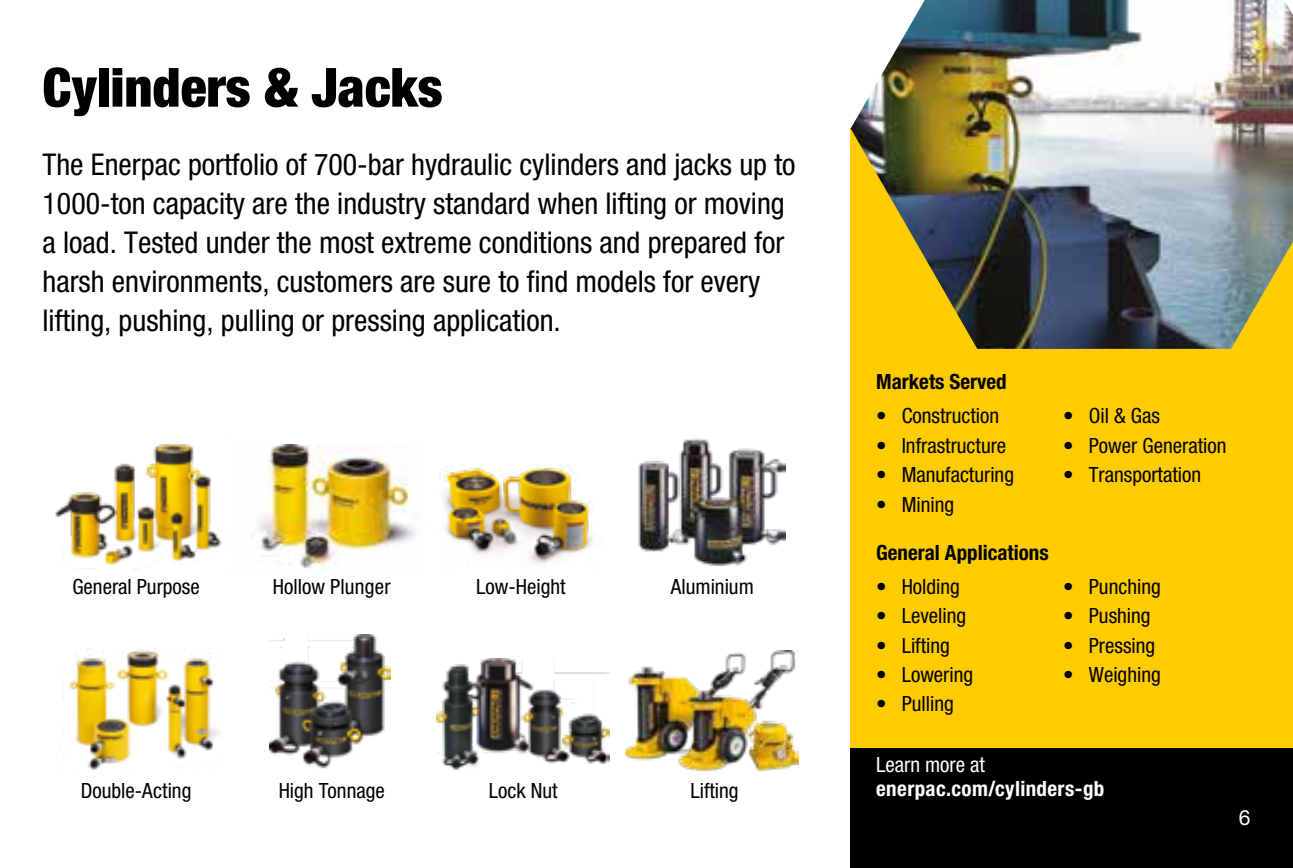
<style>
.page{position:relative;width:1293px;height:868px;background:#fff}
.page>*{position:absolute;margin:0;border:0;box-sizing:border-box;transform-origin:0 0}
.t1{font:900 condensed 54px "Helvetica Neue LTW1 G";color:#000}
.t2{font:condensed 30px/39px "Helvetica Neue LTW1 G";color:#000}
.t3{font:condensed 21px "Helvetica Neue LTW1 G";color:#000}
.t4{font:700 condensed 21px "Helvetica Neue LTW1 G";color:#000}
.t5{font:700 condensed 21px "Helvetica Neue LTW1 G";letter-spacing:.02em;color:#fff}
.t6{font:condensed 21px "Helvetica Neue LTW1 G";color:#fff}
.t7{font:21px "Helvetica Neue LTW1 G";color:#fff}
</style>
<div class="page">
<div style="left:850px;top:128px;width:443px;height:629px;background:#fc0"></div>
<img style="left:252px;top:444px;width:164px;height:125px">
<img style="left:439px;top:464px;width:155px;height:100px">
<img style="left:639px;top:438px;width:147px;height:127px">
<img style="left:55px;top:442px;width:167px;height:127px">
<img style="left:62px;top:648px;width:157px;height:122px">
<img style="left:269px;top:634px;width:121px;height:135px">
<img style="left:437px;top:658px;width:172px;height:113px">
<img style="left:626px;top:650px;width:173px;height:120px">
<img style="left:850px;top:0;width:443px;height:349px">
<div style="left:850px;top:748px;width:443px;height:119px;background:#000"></div>
<h1 class="t1" style="left:43px;top:55px;width:402px">Cylinders &amp; Jacks</h1>
<p class="t2" style="left:43px;top:145px;width:754px">The Enerpac portfolio of 700-bar hydraulic cylinders and jacks up to 1000-ton capacity are the industry standard when lifting or moving a load. Tested under the most extreme conditions and prepared for harsh environments, customers are sure to find models for every lifting, pushing, pulling or pressing application.</p>
<p class="t3" style="left:72px;top:573px;width:129px">General Purpose</p>
<p class="t3" style="left:273px;top:573px;width:119px">Hollow Plunger</p>
<p class="t3" style="left:476px;top:573px;width:91px">Low-Height</p>
<p class="t3" style="left:671px;top:573px;width:84px">Aluminium</p>
<p class="t3" style="left:81px;top:777px;width:112px">Double-Acting</p>
<p class="t3" style="left:279px;top:777px;width:108px">High Tonnage</p>
<p class="t3" style="left:489px;top:777px;width:70px">Lock Nut</p>
<p class="t3" style="left:690px;top:777px;width:50px">Lifting</p>
<p class="t4" style="left:876px;top:369px;width:132px">Markets Served</p>
<p class="t3" style="left:876px;top:403px;width:125px">• Construction</p>
<p class="t3" style="left:876px;top:433px;width:132px">• Infrastructure</p>
<p class="t3" style="left:876px;top:462px;width:139px">• Manufacturing</p>
<p class="t3" style="left:876px;top:492px;width:80px">• Mining</p>
<p class="t4" style="left:876px;top:539px;width:174px">General Applications</p>
<p class="t3" style="left:876px;top:573px;width:85px">• Holding</p>
<p class="t3" style="left:876px;top:603px;width:92px">• Leveling</p>
<p class="t3" style="left:876px;top:632px;width:75px">• Lifting</p>
<p class="t3" style="left:876px;top:662px;width:99px">• Lowering</p>
<p class="t3" style="left:876px;top:691px;width:79px">• Pulling</p>
<p class="t3" style="left:1063px;top:403px;width:98px">• Oil &amp; Gas</p>
<p class="t3" style="left:1063px;top:433px;width:165px">• Power Generation</p>
<p class="t3" style="left:1063px;top:462px;width:139px">• Transportation</p>
<p class="t3" style="left:1063px;top:573px;width:99px">• Punching</p>
<p class="t3" style="left:1063px;top:603px;width:89px">• Pushing</p>
<p class="t3" style="left:1063px;top:632px;width:93px">• Pressing</p>
<p class="t3" style="left:1063px;top:662px;width:99px">• Weighing</p>
<p class="t6" style="left:876px;top:751px;width:110px">Learn more at</p>
<p class="t5" style="left:876px;top:775px;width:230px">enerpac.com/cylinders-gb</p>
<p class="t7" style="left:1238px;top:804px;width:13px">6</p>
</div>
